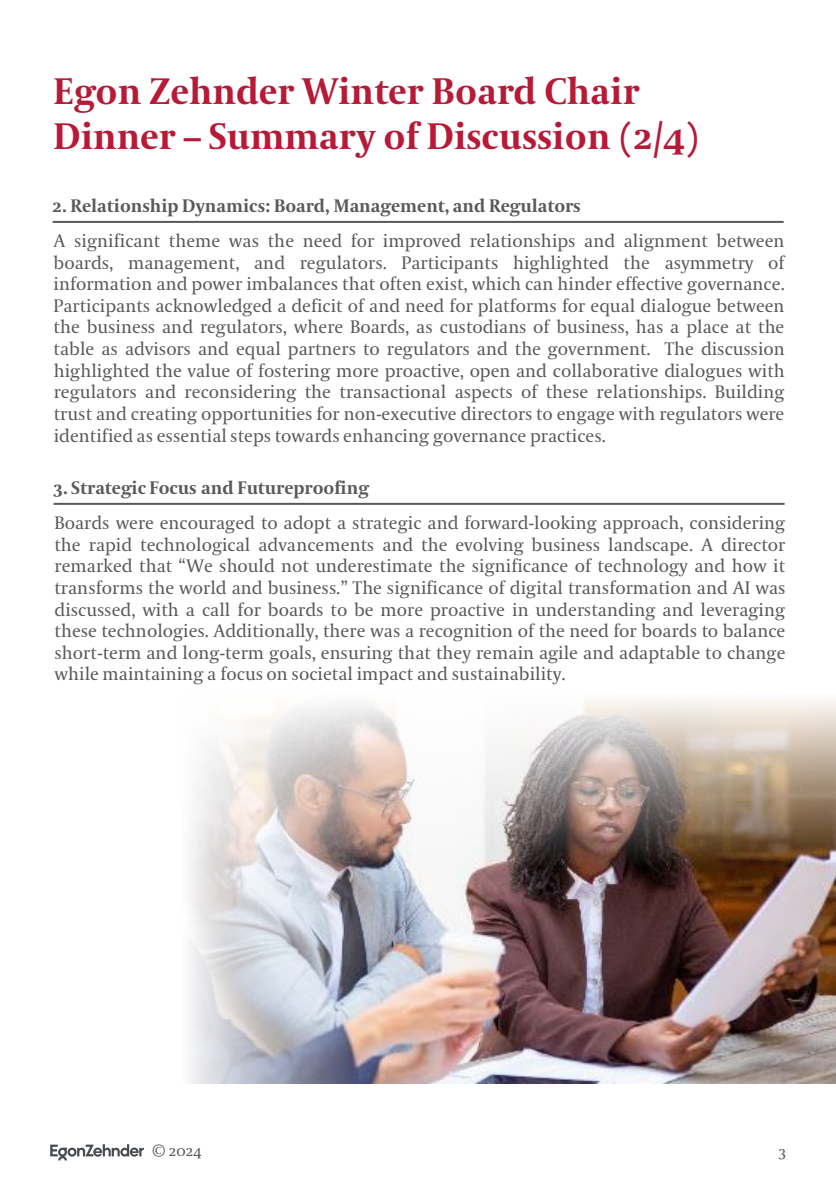
<style>
.page{position:relative;width:836px;height:1196px;background:#fff}
.page>*{position:absolute;margin:0;border:0;box-sizing:border-box;transform-origin:0 0}
.t1{font:700 36.8px/44.2px "Coranto 2";color:#b61a37}
.t2{font:18px/21.6px "Coranto 2";letter-spacing:.005em;color:#595959;text-align:justify}
.t3{font:700 18px "Coranto 2";letter-spacing:-.005em;color:#595959}
.t4{font:15.4px "Coranto 2";color:#595959}
</style>
<div class="page">
<svg style="left:50px;top:1144px;width:94px;height:16px"></svg>
<img style="left:383px;top:923px;width:452px;height:159px">
<img style="left:383px;top:502px;width:452px;height:421px">
<hr style="left:53px;top:221px;width:730px;height:2px;background:#595959">
<svg style="left:53px;top:502px;width:330px;height:582px"></svg>
<hr style="left:54px;top:503px;width:730px;height:2px;background:#595959">
<h2 class="t1" style="left:54px;top:71px;width:646px">Egon Zehnder Winter Board Chair<br>Dinner – Summary of Discussion (2/4)</h2>
<p class="t3" style="left:53px;top:194px;width:529px">2. Relationship Dynamics: Board, Management, and Regulators</p>
<p class="t2" style="left:53px;top:231px;width:732px">A significant theme was the need for improved relationships and alignment between boards, management, and regulators. Participants highlighted the asymmetry of information and power imbalances that often exist, which can hinder effective governance.<br>Participants acknowledged a deficit of and need for platforms for equal dialogue between the business and regulators, where Boards, as custodians of business, has a place at the table as advisors and equal partners to regulators and the government. The discussion highlighted the value of fostering more proactive, open and collaborative dialogues with regulators and reconsidering the transactional aspects of these relationships. Building trust and creating opportunities for non-executive directors to engage with regulators were identified as essential steps towards enhancing governance practices.</p>
<p class="t3" style="left:53px;top:476px;width:317px">3. Strategic Focus and Futureproofing</p>
<p class="t2" style="left:54px;top:512px;width:732px">Boards were encouraged to adopt a strategic and forward-looking approach, considering the rapid technological advancements and the evolving business landscape. A director remarked that “We should not underestimate the significance of technology and how it transforms the world and business.” The significance of digital transformation and AI was discussed, with a call for boards to be more proactive in understanding and leveraging these technologies. Additionally, there was a recognition of the need for boards to balance short-term and long-term goals, ensuring that they remain agile and adaptable to change while maintaining a focus on societal impact and sustainability.</p>
<p class="t4" style="left:152px;top:1141px;width:51px">© 2024</p>
<p class="t4" style="left:778px;top:1141px;width:9px">3</p>
</div>
